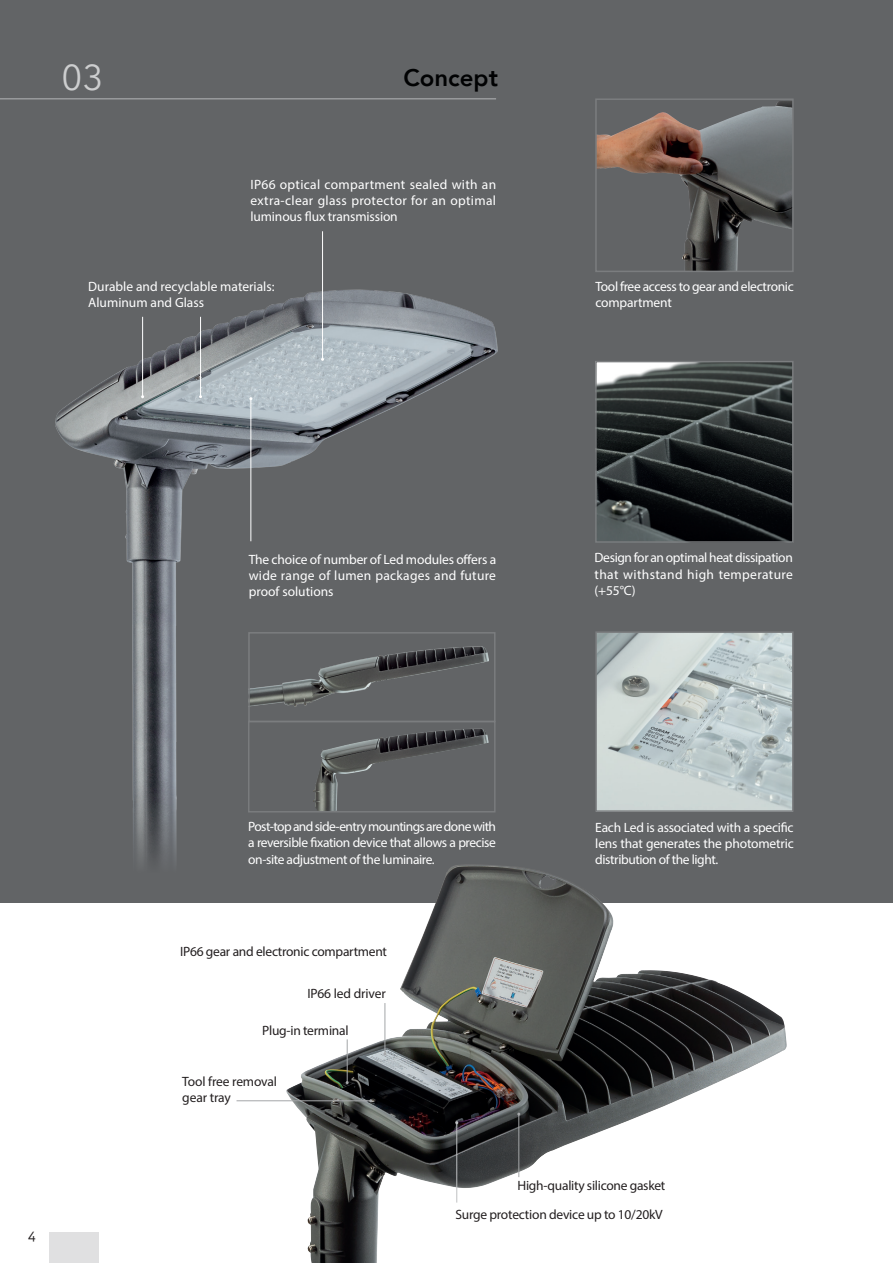
<style>
.page{position:relative;width:893px;height:1263px;background:#fff}
.page>*{position:absolute;margin:0;border:0;box-sizing:border-box;transform-origin:0 0}
.t1{font:36px "Avenir Next";color:#cdcecf}
.t2{font:800 24px "Avenir";color:#010203}
.t3{font:13.5px/16.2px "Myriad Pro";letter-spacing:-.01em;color:#fff;text-align:justify}
.t4{font:13.5px/16.2px "Myriad Pro";letter-spacing:-.02em;color:#231f20}
.t5{font:13.5px "Rounded Elegance";color:#231f20}
</style>
<div class="page">
<div style="left:50px;top:1232px;width:49px;height:31px;background:#e0e0e1"></div>
<div style="left:0;top:0;width:893px;height:902px;background:#626466"></div>
<img style="left:598px;top:101px;width:193px;height:168px">
<div style="left:595px;top:98px;width:199px;height:174px;border:2px solid #7b7d7f"></div>
<img style="left:598px;top:364px;width:193px;height:176px">
<div style="left:595px;top:361px;width:199px;height:182px;border:2px solid #7b7d7f"></div>
<img style="left:598px;top:634px;width:193px;height:175px">
<div style="left:595px;top:631px;width:199px;height:181px;border:2px solid #7b7d7f"></div>
<img style="left:56px;top:289px;width:442px;height:572px">
<hr style="left:250px;top:399px;width:1px;height:142px;background:#fff">
<hr style="left:200px;top:317px;width:1px;height:80px;background:#fff">
<hr style="left:322px;top:231px;width:1px;height:128px;background:#fff">
<hr style="left:142px;top:317px;width:1px;height:80px;background:#fff">
<img style="left:285px;top:864px;width:502px;height:399px">
<hr style="left:385px;top:1003px;width:1px;height:51px;background:#a4a6a8">
<hr style="left:347px;top:1039px;width:1px;height:43px;background:#a4a6a8">
<hr style="left:518px;top:1114px;width:1px;height:63px;background:#a4a6a8">
<hr style="left:456px;top:1123px;width:1px;height:79px;background:#bfc1c3">
<img style="left:313px;top:728px;width:176px;height:82px">
<div style="left:248px;top:721px;width:248px;height:91px;border:1px solid #7b7d7f"></div>
<img style="left:251px;top:646px;width:238px;height:63px">
<div style="left:248px;top:632px;width:247px;height:90px;border:2px solid #7b7d7f"></div>
<hr style="left:237px;top:1100px;width:134px;height:1px;background:#a4a6a8">
<hr style="left:0;top:98px;width:496px;height:1px;background:#b5b6b8">
<h1 class="t1" style="left:62px;top:47px;width:43px">03</h1>
<h2 class="t2" style="left:403px;top:59px;width:96px">Concept</h2>
<p class="t3" style="left:250px;top:176px;width:247px">IP66 optical compartment sealed with an extra-clear glass protector for an optimal luminous flux transmission</p>
<p class="t3" style="left:88px;top:278px;width:188px">Durable and recyclable materials:<br>Aluminum and Glass</p>
<p class="t3" style="left:595px;top:278px;width:200px">Tool free access to gear and electronic compartment</p>
<p class="t5" style="left:28px;top:1229px;width:9px">4</p>
<p class="t3" style="left:249px;top:551px;width:249px">The choice of number of Led modules offers a wide range of lumen packages and future proof solutions</p>
<p class="t3" style="left:595px;top:550px;width:200px">Design for an optimal heat dissipation that withstand high temperature (+55°C)</p>
<p class="t3" style="left:248px;top:818px;width:249px">Post-top and side-entry mountings are done with a reversible fixation device that allows a precise on-site adjustment of the luminaire.</p>
<p class="t3" style="left:595px;top:819px;width:200px">Each Led is associated with a specific lens that generates the photometric distribution of the light.</p>
<p class="t4" style="left:180px;top:943px;width:208px">IP66 gear and electronic compartment</p>
<p class="t4" style="left:307px;top:985px;width:80px">IP66 led driver</p>
<p class="t4" style="left:262px;top:1022px;width:88px">Plug-in terminal</p>
<p class="t4" style="left:182px;top:1073px;width:96px">Tool free removal gear tray</p>
<p class="t4" style="left:517px;top:1177px;width:150px">High-quality silicone gasket</p>
<p class="t4" style="left:455px;top:1206px;width:209px">Surge protection device up to 10/20kV</p>
</div>
